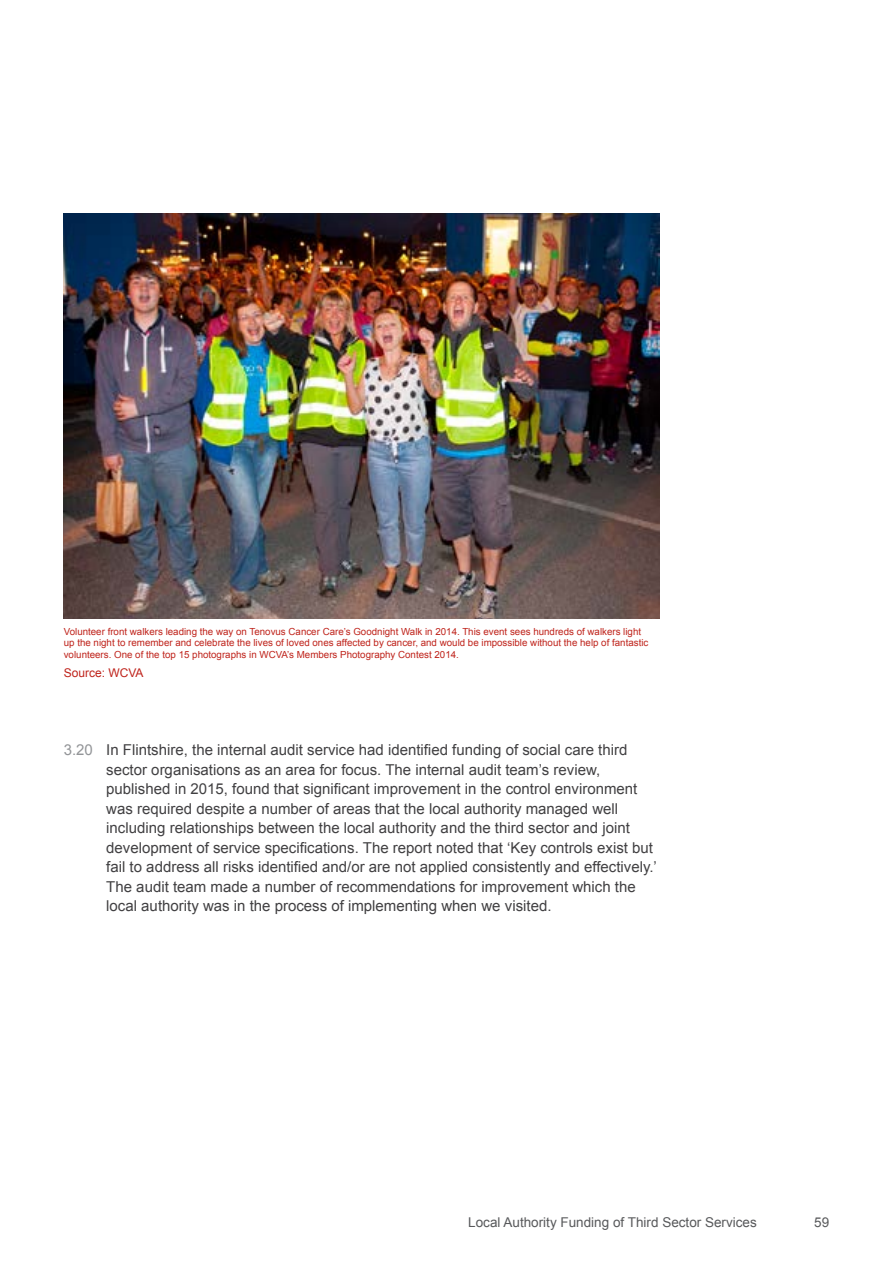
<style>
.page{position:relative;width:893px;height:1263px;background:#fff}
.page>*{position:absolute;margin:0;border:0;box-sizing:border-box;transform-origin:0 0}
.t1{font:15px/19.5px "Arial";color:#414042}
.t2{font:13.5px "Arial";color:#58595b}
.Exhibit_source{font:12px "Arial";color:#bf231b}
.Note_text{font:9.75px/11.7px "Arial";color:#bf231b}
.s1{color:#939598}
</style>
<div class="page">
<img style="left:64px;top:213px;width:595px;height:405px">
<p class="Note_text" style="left:64px;top:626px;width:586px">Volunteer front walkers leading the way on Tenovus Cancer Care’s Goodnight Walk in 2014. This event sees hundreds of walkers light up the night to remember and celebrate the lives of loved ones affected by cancer, and would be impossible without the help of fantastic volunteers. One of the top 15 photographs in WCVA’s Members Photography Contest 2014.</p>
<p class="Exhibit_source" style="left:64px;top:665px;width:81px">Source: WCVA</p>
<p class="t1" style="left:106px;top:740px;width:552px;text-indent:-43px"><span class="s1">3.20</span> In Flintshire, the internal audit service had identified funding of social care third sector organisations as an area for focus. The internal audit team’s review, published in 2015, found that significant improvement in the control environment was required despite a number of areas that the local authority managed well including relationships between the local authority and the third sector and joint development of service specifications. The report noted that ‘Key controls exist but fail to address all risks identified and/or are not applied consistently and effectively.’ The audit team made a number of recommendations for improvement which the local authority was in the process of implementing when we visited.</p>
<p class="t2" style="left:468px;top:1213px;width:290px">Local Authority Funding of Third Sector Services</p>
<p class="t2" style="left:814px;top:1213px;width:17px">59</p>
</div>
